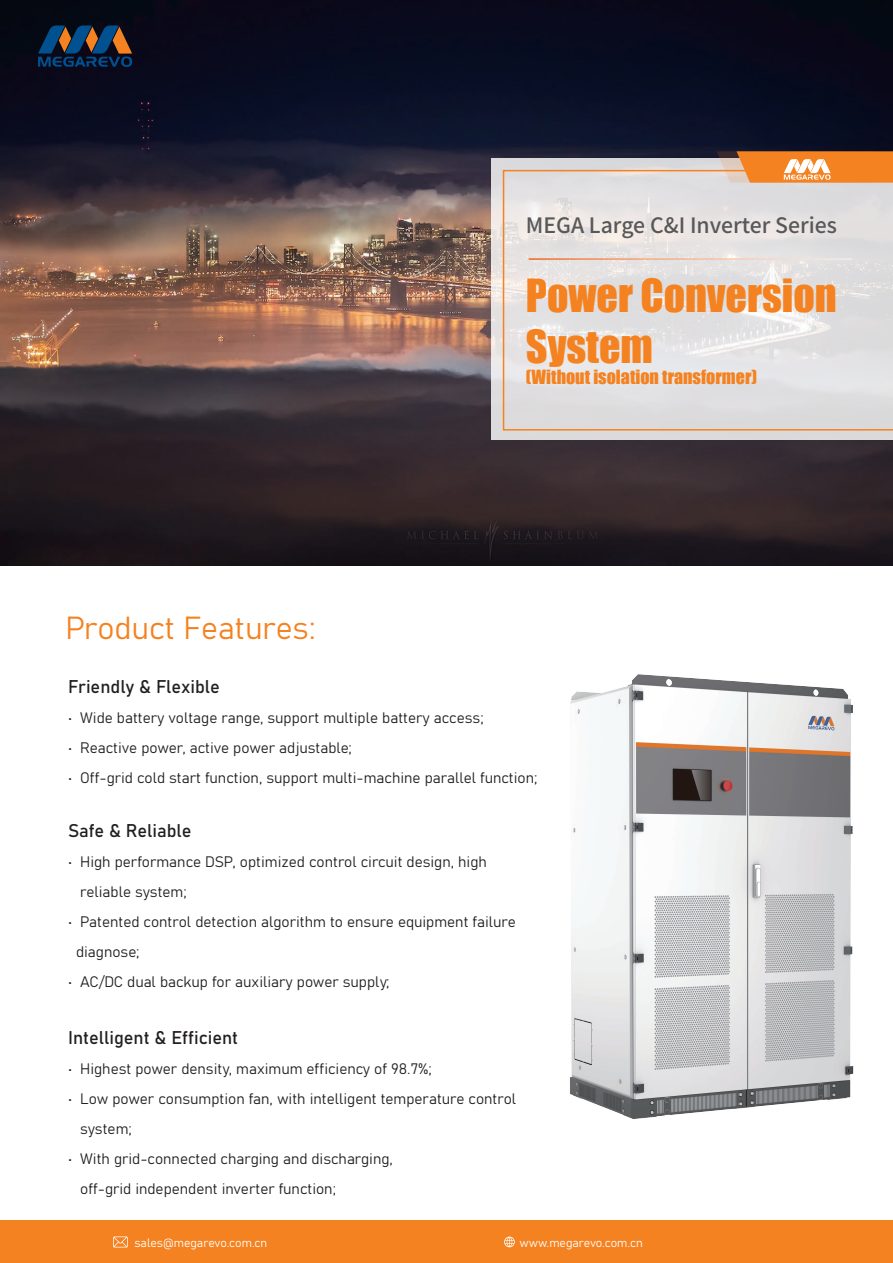
<style>
.page{position:relative;width:893px;height:1263px;background:#fff}
.page>*{position:absolute;margin:0;border:0;box-sizing:border-box;transform-origin:0 0}
.t1{font:42px/50.4px "Impact";color:#f58220}
.t2{font:31.5px "Bahnschrift";color:#f58220}
.t3{font:500 21.15px "Source Han Sans CN";color:#57585a}
.t4{font:18.15px "Bahnschrift";color:#231f20}
.t5{font:18px "Impact";color:#f58220}
.t6{font:15px/30px "Bahnschrift";color:#231f20}
.t7{font:12px "Bahnschrift";color:#fff}
</style>
<div class="page">
<img style="left:0;top:0;width:893px;height:566px">
<svg style="left:492px;top:158px;width:401px;height:282px;fill:#dcdadc"></svg>
<svg style="left:503px;top:170px;width:390px;height:260px"></svg>
<hr style="left:529px;top:258px;width:323px;height:2px;background:#fff">
<div style="left:1px;top:1221px;width:892px;height:42px;background:#f58220"></div>
<svg style="left:113px;top:1236px;width:15px;height:11px"></svg>
<svg style="left:504px;top:1236px;width:11px;height:11px"></svg>
<svg style="left:717px;top:151px;width:176px;height:32px"></svg>
<img style="left:570px;top:674px;width:284px;height:445px">
<svg style="left:38px;top:26px;width:94px;height:41px"></svg>
<h3 class="t3" style="left:526px;top:213px;width:313px">MEGA Large C&amp;I Inverter Series</h3>
<h2 class="t2" style="left:65px;top:604px;width:252px">Product Features:</h2>
<h1 class="t1" style="left:526px;top:269px;width:312px">Power Conversion<br>System</h1>
<p class="t5" style="left:526px;top:363px;width:233px">(Without isolation transformer)</p>
<p class="t4" style="left:68px;top:673px;width:153px">Friendly &amp; Flexible</p>
<p class="t6" style="left:68px;top:702px;width:417px">• Wide battery voltage range, support multiple battery access;</p>
<p class="t6" style="left:68px;top:732px;width:285px">• Reactive power, active power adjustable;</p>
<p class="t6" style="left:68px;top:762px;width:471px">• Off-grid cold start function, support multi-machine parallel function;</p>
<p class="t4" style="left:68px;top:816px;width:125px">Safe &amp; Reliable</p>
<p class="t6" style="left:80px;top:845px;width:408px;text-indent:-12px">• High performance DSP, optimized control circuit design, high reliable system;</p>
<p class="t6" style="left:76px;top:905px;width:441px;text-indent:-8px">• Patented control detection algorithm to ensure equipment failure diagnose;</p>
<p class="t6" style="left:68px;top:965px;width:323px">• AC/DC dual backup for auxiliary power supply;</p>
<p class="t4" style="left:68px;top:1024px;width:172px">Intelligent &amp; Efficient</p>
<p class="t6" style="left:68px;top:1053px;width:365px">• Highest power density, maximum efficiency of 98.7%;</p>
<p class="t6" style="left:80px;top:1083px;width:438px;text-indent:-12px">• Low power consumption fan, with intelligent temperature control system;</p>
<p class="t6" style="left:80px;top:1143px;width:314px;text-indent:-12px">• With grid-connected charging and discharging, off-grid independent inverter function;</p>
<p class="t7" style="left:134px;top:1233px;width:134px">sales@megarevo.com.cn</p>
<p class="t7" style="left:519px;top:1233px;width:125px">www.megarevo.com.cn</p>
</div>
